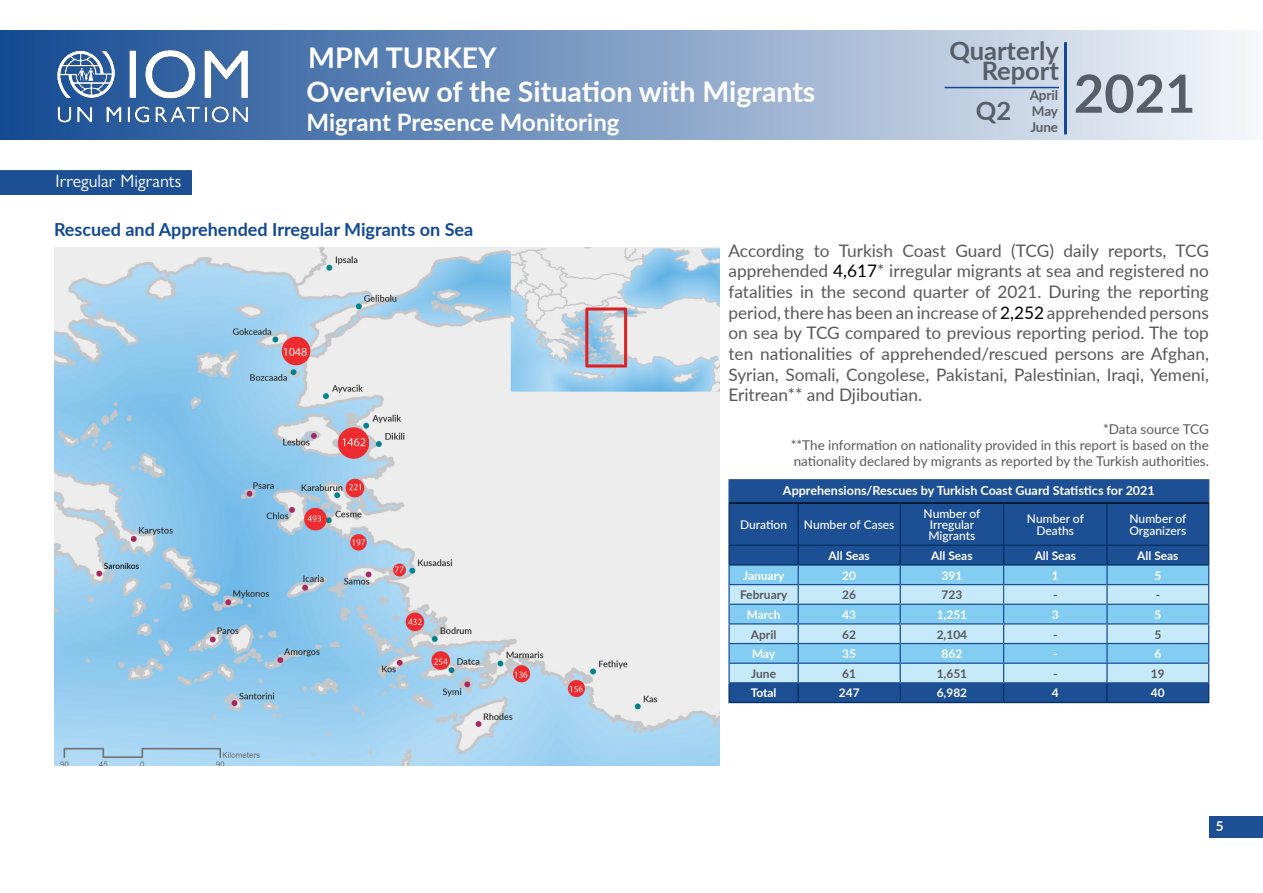
<style>
.page{position:relative;width:1263px;height:893px;background:#fff}
.page>*{position:absolute;margin:0;border:0;box-sizing:border-box;transform-origin:0 0}
.t1{font:700 52.5px "Lato";color:#585e67}
.t2{font:700 28.5px "Lato";color:#fff}
.t3{font:700 25.5px/20.5px "Lato";color:#585e67;text-align:right}
.t4{font:700 24px "Lato";color:#fff}
.t5{font:700 18px "Lato";color:#124992}
.t6{font:18px "Gill Sans Nova";color:#fff}
.t7{font:17.25px/20.7px "Lato";color:#57585a;text-align:justify}
.t8{font:13.5px/16.2px "Lato";color:#57585a}
.t9{font:700 13.5px/16px "Lato";letter-spacing:-.01em;color:#585e67;text-align:justify}
.t10{font:700 13.5px "Lato";color:#fff}
.t11{font:700 12.6px "Lato";color:#fff}
.Body{font:700 12px "Lato";color:#fff}
.t12{font:500 12px/11.2px "Lato";color:#fff;text-align:center}
.Body-2{font:700 12px "Lato";color:#57585a}
.s1{color:#000}
</style>
<div class="page">
<svg style="left:0;top:30px;width:1251px;height:110px;background:#9ab1d0"></svg>
<hr style="left:944px;top:87px;width:115px;height:1px;background:#124992">
<hr style="left:1064px;top:42px;width:3px;height:92px;background:#124992">
<img style="left:21px;top:30px;width:262px;height:110px">
<div style="left:1209px;top:816px;width:54px;height:21px;background:#1c4f94"></div>
<div style="left:0;top:170px;width:192px;height:25px;background:#1c4f94"></div>
<img style="left:54px;top:248px;width:666px;height:518px">
<div style="left:730px;top:480px;width:478px;height:65px;background:#1c4f94"></div>
<hr style="left:728px;top:479px;width:70px;height:1px;background:#1c4f94">
<hr style="left:798px;top:479px;width:102px;height:1px;background:#1c4f94">
<hr style="left:900px;top:479px;width:104px;height:1px;background:#1c4f94">
<hr style="left:1004px;top:479px;width:103px;height:1px;background:#1c4f94">
<hr style="left:1107px;top:479px;width:102px;height:1px;background:#1c4f94">
<hr style="left:728px;top:480px;width:2px;height:22px;background:#1c4f94">
<svg style="left:1208px;top:480px;width:1px;height:22px"></svg>
<hr style="left:728px;top:502px;width:70px;height:2px;background:#000">
<hr style="left:798px;top:502px;width:102px;height:2px;background:#000">
<hr style="left:900px;top:502px;width:104px;height:2px;background:#000">
<hr style="left:1004px;top:502px;width:103px;height:2px;background:#000">
<hr style="left:1107px;top:502px;width:102px;height:2px;background:#000">
<hr style="left:728px;top:504px;width:2px;height:41px;background:#002e5e">
<hr style="left:797px;top:504px;width:2px;height:41px;background:#002e5e">
<hr style="left:900px;top:504px;width:1px;height:41px;background:#002e5e">
<hr style="left:1106px;top:504px;width:2px;height:41px;background:#002e5e">
<hr style="left:1003px;top:504px;width:1px;height:41px;background:#002e5e">
<hr style="left:1208px;top:504px;width:1px;height:41px;background:#002e5e">
<hr style="left:1107px;top:702px;width:102px;height:1px;background:#002e5e">
<hr style="left:1004px;top:702px;width:103px;height:1px;background:#002e5e">
<hr style="left:900px;top:702px;width:104px;height:1px;background:#002e5e">
<hr style="left:728px;top:702px;width:70px;height:1px;background:#002e5e">
<hr style="left:798px;top:702px;width:102px;height:1px;background:#002e5e">
<svg style="left:728px;top:545px;width:481px;height:157px;background:#7ab0d7"></svg>
<hr style="left:728px;top:682px;width:70px;height:1px;background:#1c4f94">
<hr style="left:798px;top:682px;width:102px;height:1px;background:#1c4f94">
<hr style="left:900px;top:682px;width:104px;height:1px;background:#1c4f94">
<hr style="left:1004px;top:682px;width:103px;height:1px;background:#1c4f94">
<hr style="left:1107px;top:682px;width:102px;height:1px;background:#1c4f94">
<h2 class="t2" style="left:308px;top:37px;width:190px">MPM TURKEY</h2>
<h3 class="t3" style="left:949px;top:39px;width:111px">Quarterly<br>Report</h3>
<p class="t9" style="left:1030px;top:87px;width:30px">April May June</p>
<h2 class="t2" style="left:307px;top:70px;width:510px">Overview of the Situation with Migrants</h2>
<h1 class="t1" style="left:1074px;top:55px;width:123px">2021</h1>
<h3 class="t3" style="left:976px;top:99px;width:37px">Q2</h3>
<h3 class="t4" style="left:307px;top:105px;width:314px">Migrant Presence Monitoring</h3>
<p class="t6" style="left:56px;top:170px;width:127px">Irregular Migrants</p>
<p class="t5" style="left:54px;top:216px;width:421px">Rescued and Apprehended Irregular Migrants on Sea</p>
<p class="t7" style="left:728px;top:239px;width:482px">According to Turkish Coast Guard (TCG) daily reports, TCG apprehended <span class="s1">4,617</span>* irregular migrants at sea and registered no fatalities in the second quarter of 2021. During the reporting period, there has been an increase of <span class="s1">2,252</span> apprehended persons on sea by TCG compared to previous reporting period. The top ten nationalities of apprehended/rescued persons are Afghan, Syrian, Somali, Congolese, Pakistani, Palestinian, Iraqi, Yemeni, Eritrean** and Djiboutian.</p>
<p class="t8" style="left:1103px;top:420px;width:107px">*Data source TCG</p>
<p class="t8" style="left:791px;top:436px;width:420px">**The information on nationality provided in this report is based on the nationality declared by migrants as reported by the Turkish authorities.</p>
<p class="t11" style="left:783px;top:481px;width:373px">Apprehensions/Rescues by Turkish Coast Guard Statistics for 2021</p>
<p class="t12" style="left:740px;top:518px;width:49px">Duration</p>
<p class="t12" style="left:804px;top:518px;width:92px">Number of Cases</p>
<p class="t12" style="left:923px;top:507px;width:58px">Number of<br>Irregular</p>
<p class="t12" style="left:928px;top:530px;width:48px">Migrants</p>
<p class="t12" style="left:1027px;top:513px;width:58px">Number of<br>Deaths</p>
<p class="t12" style="left:1129px;top:513px;width:58px">Number of</p>
<p class="t12" style="left:1129px;top:524px;width:58px">Organizers</p>
<p class="Body" style="left:828px;top:547px;width:43px">All Seas</p>
<p class="Body" style="left:931px;top:547px;width:43px">All Seas</p>
<p class="Body" style="left:1035px;top:547px;width:43px">All Seas</p>
<p class="Body" style="left:1137px;top:547px;width:43px">All Seas</p>
<p class="Body" style="left:743px;top:566px;width:43px">January</p>
<p class="Body" style="left:842px;top:566px;width:15px">20</p>
<p class="Body" style="left:941px;top:566px;width:22px">391</p>
<p class="Body" style="left:1052px;top:566px;width:8px">1</p>
<p class="Body" style="left:1154px;top:566px;width:8px">5</p>
<p class="Body-2" style="left:740px;top:586px;width:49px">February</p>
<p class="Body-2" style="left:842px;top:586px;width:15px">26</p>
<p class="Body-2" style="left:941px;top:586px;width:22px">723</p>
<p class="Body-2" style="left:1053px;top:586px;width:6px">-</p>
<p class="Body-2" style="left:1156px;top:586px;width:6px">-</p>
<p class="Body" style="left:747px;top:606px;width:35px">March</p>
<p class="Body" style="left:842px;top:606px;width:15px">43</p>
<p class="Body" style="left:937px;top:606px;width:32px">1,251</p>
<p class="Body" style="left:1052px;top:606px;width:8px">3</p>
<p class="Body" style="left:1154px;top:606px;width:8px">5</p>
<p class="Body-2" style="left:751px;top:625px;width:27px">April</p>
<p class="Body-2" style="left:842px;top:625px;width:15px">62</p>
<p class="Body-2" style="left:937px;top:625px;width:32px">2,104</p>
<p class="Body-2" style="left:1053px;top:625px;width:6px">-</p>
<p class="Body-2" style="left:1154px;top:625px;width:8px">5</p>
<p class="Body" style="left:752px;top:645px;width:25px">May</p>
<p class="Body" style="left:842px;top:645px;width:15px">35</p>
<p class="Body" style="left:941px;top:645px;width:22px">862</p>
<p class="Body" style="left:1053px;top:645px;width:6px">-</p>
<p class="Body" style="left:1154px;top:645px;width:8px">6</p>
<p class="Body-2" style="left:751px;top:665px;width:26px">June</p>
<p class="Body-2" style="left:842px;top:665px;width:15px">61</p>
<p class="Body-2" style="left:937px;top:665px;width:32px">1,651</p>
<p class="Body-2" style="left:1053px;top:665px;width:6px">-</p>
<p class="Body-2" style="left:1151px;top:665px;width:15px">19</p>
<p class="Body" style="left:751px;top:684px;width:27px">Total</p>
<p class="Body" style="left:839px;top:684px;width:22px">247</p>
<p class="Body" style="left:937px;top:684px;width:32px">6,982</p>
<p class="Body" style="left:1052px;top:684px;width:8px">4</p>
<p class="Body" style="left:1151px;top:684px;width:15px">40</p>
<p class="t10" style="left:1216px;top:816px;width:9px">5</p>
</div>
